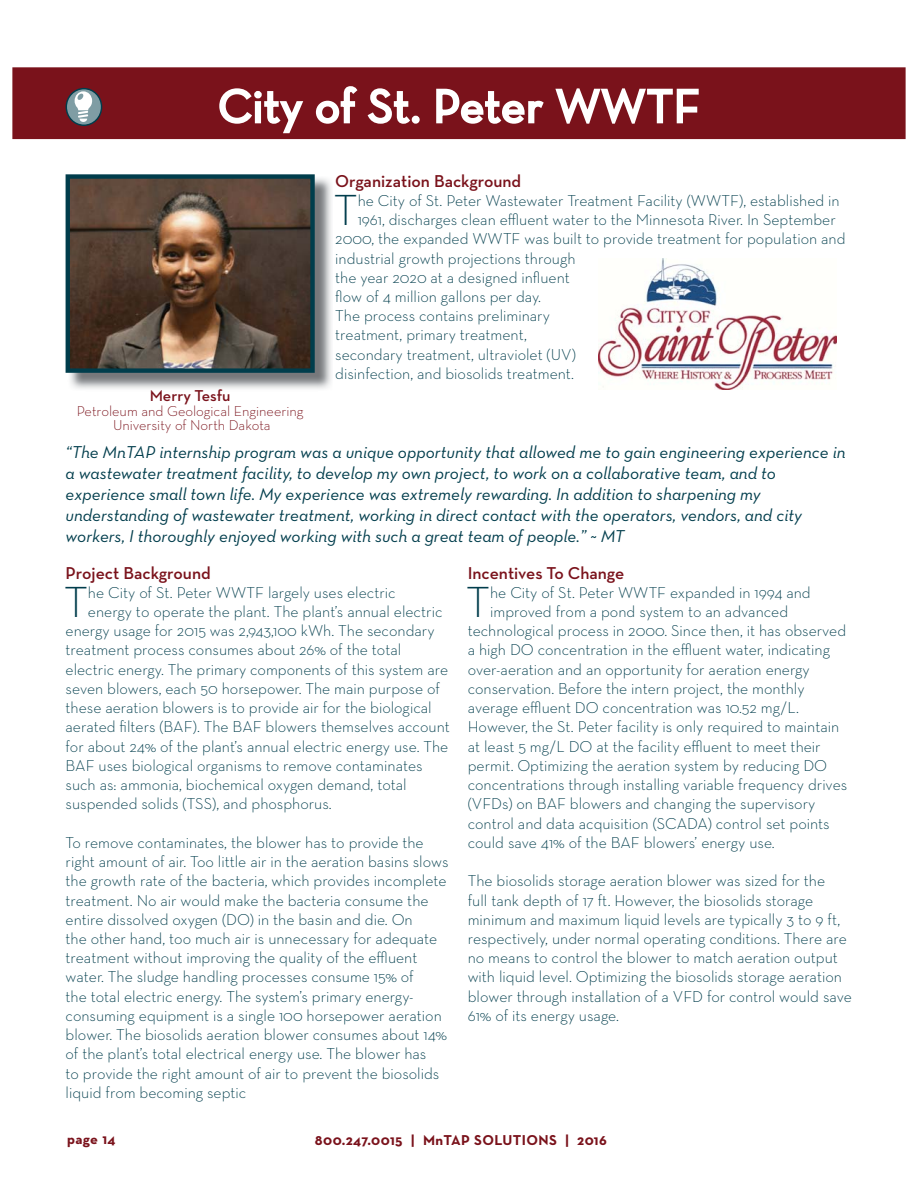
<style>
.page{position:relative;width:918px;height:1188px;background:#fff}
.page>*{position:absolute;margin:0;border:0;box-sizing:border-box;transform-origin:0 0}
.t1{font:46.65px "Neutra Text";letter-spacing:.02em;color:#fff}
.t2{font:300 44.25px "Neutra Text";color:#003d4c}
.t3{font:17.55px/21px "Neutra Text Book Italic Alt";color:#003d4c}
.t4{font:600 17.55px "Neutra Text";color:#7a121b}
.t5{font:300 16.05px/19.2px "Neutra Text";color:#003d4c}
.t6{font:600 16.05px "Neutra Text";letter-spacing:-.005em;color:#7a121b}
.t7{font:300 14.55px/14.5px "Neutra Text";color:#7a121b;text-align:center}
.t8{font:700 14.55px "Neutra Text";letter-spacing:.025em;color:#7a121b}
</style>
<div class="page">
<img style="left:70px;top:178px;width:261px;height:211px">
<img style="left:71px;top:179px;width:239px;height:189px">
<div style="left:66px;top:174px;width:249px;height:199px;border:4px solid #003d4c"></div>
<img style="left:599px;top:259px;width:238px;height:131px">
<div style="left:13px;top:68px;width:892px;height:70px;background:#7a121b"></div>
<div style="left:12px;top:67px;width:894px;height:72px;border:1px solid #7a121b"></div>
<svg style="left:219px;top:88px;width:85px;height:46px"></svg>
<div style="left:316px;top:101px;width:23px;height:23px;border:3px solid #fff;border-radius:50%"></div>
<div style="left:319px;top:104px;width:17px;height:17px;border:3px solid #fff;border-radius:50%"></div>
<svg style="left:339px;top:86px;width:19px;height:38px"></svg>
<svg style="left:367px;top:88px;width:45px;height:36px"></svg>
<div style="left:412px;top:116px;width:8px;height:8px;border:3px solid #fff;border-radius:50%"></div>
<svg style="left:436px;top:88px;width:108px;height:36px"></svg>
<svg style="left:555px;top:88px;width:144px;height:36px"></svg>
<svg style="left:66px;top:89px;width:36px;height:36px"></svg>
<div style="left:66px;top:88px;width:36px;height:38px;border:1px solid #003d4c;border-radius:50%"></div>
<svg style="left:75px;top:91px;width:17px;height:31px"></svg>
<h1 class="t1" style="left:218px;top:78px;width:483px">City of St. Peter WWTF</h1>
<p class="t4" style="left:335px;top:174px;width:188px">Organization Background</p>
<h2 class="t2" style="left:334px;top:193px;width:25px">T</h2>
<p class="t5" style="left:358px;top:192px;width:483px">he City of St. Peter Wastewater Treatment Facility (WWTF), established in</p>
<p class="t5" style="left:358px;top:211px;width:480px">1961, discharges clean effluent water to the Minnesota River. In September</p>
<p class="t5" style="left:335px;top:231px;width:512px">2000, the expanded WWTF was built to provide treatment for population and</p>
<p class="t5" style="left:335px;top:250px;width:242px">industrial growth projections through</p>
<p class="t5" style="left:335px;top:269px;width:236px">the year 2020 at a designed influent</p>
<p class="t5" style="left:335px;top:288px;width:207px">flow of 4 million gallons per day.</p>
<p class="t5" style="left:335px;top:308px;width:216px">The process contains preliminary</p>
<p class="t5" style="left:335px;top:327px;width:193px">treatment, primary treatment,</p>
<p class="t5" style="left:335px;top:346px;width:242px">secondary treatment, ultraviolet (UV)</p>
<p class="t5" style="left:335px;top:365px;width:240px">disinfection, and biosolids treatment.</p>
<p class="t6" style="left:150px;top:389px;width:82px">Merry Tesfu</p>
<p class="t7" style="left:77px;top:405px;width:228px">Petroleum and Geological Engineering<br>University of North Dakota</p>
<p class="t3" style="left:66px;top:443px;width:781px">“The MnTAP internship program was a unique opportunity that allowed me to gain engineering experience in a wastewater treatment facility, to develop my own project, to work on a collaborative team, and to experience small town life. My experience was extremely rewarding. In addition to sharpening my understanding of wastewater treatment, working in direct contact with the operators, vendors, and city workers, I thoroughly enjoyed working with such a great team of people.” ~ MT</p>
<p class="t4" style="left:66px;top:566px;width:147px">Project Background</p>
<h2 class="t2" style="left:64px;top:585px;width:25px">T</h2>
<p class="t5" style="left:88px;top:584px;width:309px">he City of St. Peter WWTF largely uses electric</p>
<p class="t5" style="left:88px;top:603px;width:356px">energy to operate the plant. The plant’s annual electric</p>
<p class="t5" style="left:66px;top:623px;width:371px">energy usage for 2015 was 2,943,100 kWh. The secondary</p>
<p class="t5" style="left:66px;top:642px;width:337px">treatment process consumes about 26% of the total</p>
<p class="t5" style="left:66px;top:661px;width:384px">electric energy. The primary components of this system are</p>
<p class="t5" style="left:66px;top:680px;width:376px">seven blowers, each 50 horsepower. The main purpose of</p>
<p class="t5" style="left:66px;top:700px;width:368px">these aeration blowers is to provide air for the biological</p>
<p class="t5" style="left:66px;top:719px;width:386px">aerated filters (BAF). The BAF blowers themselves account</p>
<p class="t5" style="left:66px;top:738px;width:384px">for about 24% of the plant’s annual electric energy use. The</p>
<p class="t5" style="left:66px;top:757px;width:359px">BAF uses biological organisms to remove contaminates</p>
<p class="t5" style="left:66px;top:777px;width:343px">such as: ammonia, biochemical oxygen demand, total</p>
<p class="t5" style="left:66px;top:796px;width:268px">suspended solids (TSS), and phosphorus.</p>
<p class="t5" style="left:66px;top:834px;width:384px">To remove contaminates, the blower has to provide the right amount of air. Too little air in the aeration basins slows the growth rate of the bacteria, which provides incomplete treatment. No air would make the bacteria consume the entire dissolved oxygen (DO) in the basin and die. On<br>the other hand, too much air is unnecessary for adequate treatment without improving the quality of the effluent water. The sludge handling processes consume 15% of<br>the total electric energy. The system’s primary energy&shy;consuming equipment is a single 100 horsepower aeration blower. The biosolids aeration blower consumes about 14% of the plant’s total electrical energy use. The blower has<br>to provide the right amount of air to prevent the biosolids liquid from becoming septic</p>
<p class="t4" style="left:468px;top:566px;width:158px">Incentives To Change</p>
<h2 class="t2" style="left:466px;top:585px;width:25px">T</h2>
<p class="t5" style="left:490px;top:584px;width:322px">he City of St. Peter WWTF expanded in 1994 and</p>
<p class="t5" style="left:490px;top:603px;width:300px">improved from a pond system to an advanced</p>
<p class="t5" style="left:468px;top:623px;width:380px">technological process in 2000. Since then, it has observed</p>
<p class="t5" style="left:468px;top:642px;width:364px">a high DO concentration in the effluent water, indicating</p>
<p class="t5" style="left:468px;top:661px;width:344px">over-aeration and an opportunity for aeration energy</p>
<p class="t5" style="left:468px;top:680px;width:338px">conservation. Before the intern project, the monthly</p>
<p class="t5" style="left:468px;top:700px;width:333px">average effluent DO concentration was 10.52 mg/L.</p>
<p class="t5" style="left:468px;top:719px;width:373px">However, the St. Peter facility is only required to maintain</p>
<p class="t5" style="left:468px;top:738px;width:354px">at least 5 mg/L DO at the facility effluent to meet their</p>
<p class="t5" style="left:468px;top:757px;width:361px">permit. Optimizing the aeration system by reducing DO</p>
<p class="t5" style="left:468px;top:777px;width:381px">concentrations through installing variable frequency drives</p>
<p class="t5" style="left:468px;top:796px;width:349px">(VFDs) on BAF blowers and changing the supervisory</p>
<p class="t5" style="left:468px;top:815px;width:364px">control and data acquisition (SCADA) control set points</p>
<p class="t5" style="left:468px;top:834px;width:309px">could save 41% of the BAF blowers’ energy use.</p>
<p class="t5" style="left:468px;top:873px;width:386px">The biosolids storage aeration blower was sized for the<br>full tank depth of 17 ft. However, the biosolids storage minimum and maximum liquid levels are typically 3 to 9 ft, respectively, under normal operating conditions. There are no means to control the blower to match aeration output with liquid level. Optimizing the biosolids storage aeration blower through installation of a VFD for control would save 61% of its energy usage.</p>
<p class="t8" style="left:67px;top:1133px;width:50px">page 14</p>
<p class="t8" style="left:315px;top:1135px;width:293px">800.247.0015 | MnTAP SOLUTIONS | 2016</p>
</div>
